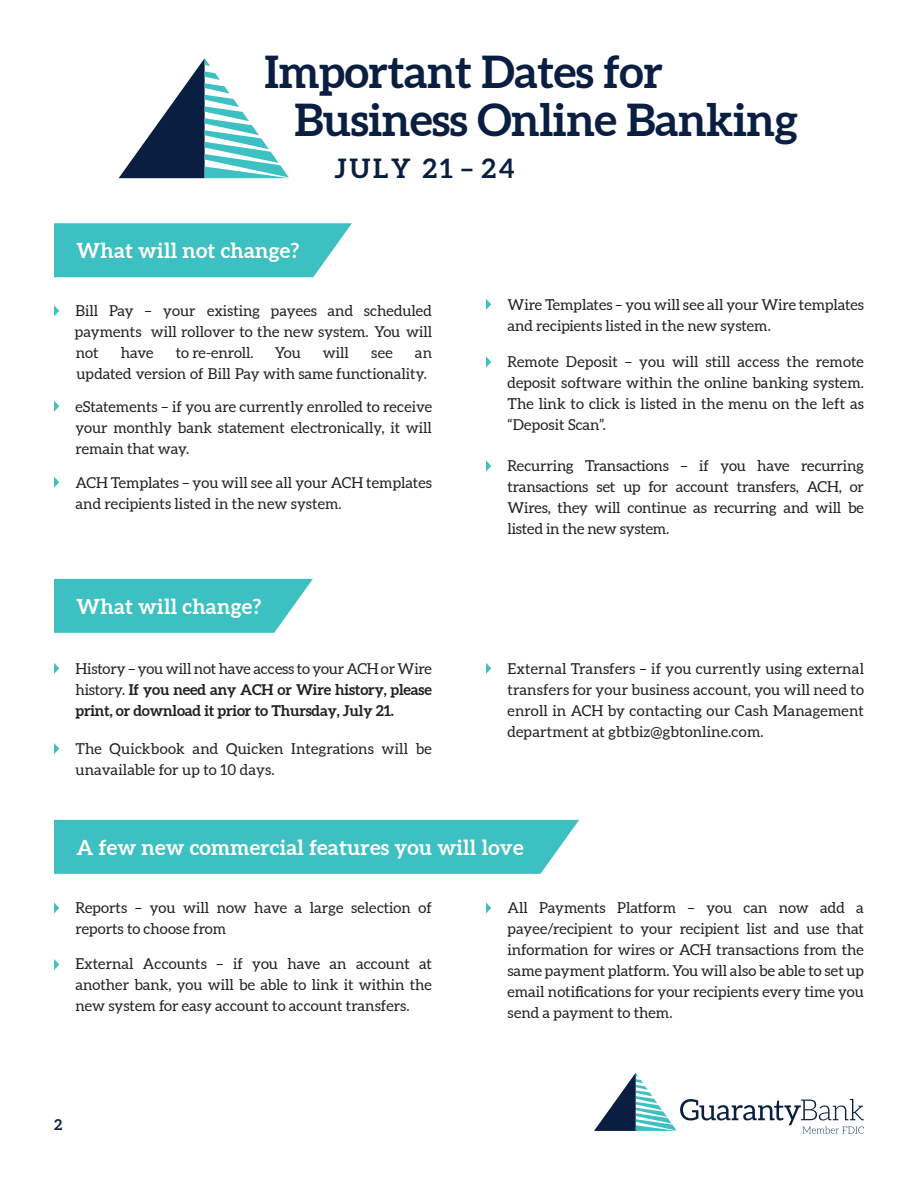
<style>
.page{position:relative;width:918px;height:1188px;background:#fff}
.page>*{position:absolute;margin:0;border:0;box-sizing:border-box;transform-origin:0 0}
.t1{font:700 45px/48px "Aleo";letter-spacing:-.01em;color:#091e40}
.t2{font:700 27px "Aleo";letter-spacing:.1em;color:#091e40}
.t3{font:700 21px "Aleo";letter-spacing:.01em;color:#fff}
.t4{font:15px/21px "Aleo";color:#231f20;text-align:justify}
.t5{font:15px/21px "Aleo";color:#242021;text-align:justify}
.t6{font:700 15px/21px "Aleo";letter-spacing:-.01em;color:#231f20;text-align:justify}
.t7{font:700 15px "Aleo";color:#091e40}
.s1{font-weight:400}
</style>
<div class="page">
<svg style="left:54px;top:305px;width:5px;height:11px"></svg>
<svg style="left:54px;top:477px;width:5px;height:11px"></svg>
<svg style="left:54px;top:401px;width:5px;height:11px"></svg>
<svg style="left:54px;top:902px;width:5px;height:12px"></svg>
<svg style="left:486px;top:902px;width:5px;height:12px"></svg>
<svg style="left:54px;top:959px;width:5px;height:11px"></svg>
<svg style="left:486px;top:299px;width:5px;height:11px"></svg>
<svg style="left:486px;top:356px;width:5px;height:11px"></svg>
<svg style="left:486px;top:460px;width:5px;height:11px"></svg>
<svg style="left:54px;top:663px;width:5px;height:11px"></svg>
<svg style="left:54px;top:743px;width:5px;height:11px"></svg>
<svg style="left:486px;top:663px;width:5px;height:11px"></svg>
<svg style="left:54px;top:223px;width:298px;height:54px;background:#4ac4c5"></svg>
<svg style="left:54px;top:579px;width:259px;height:54px;background:#4cc4c5"></svg>
<div style="left:54px;top:820px;width:525px;height:54px;background:#3dc0c1"></div>
<svg style="left:594px;top:1073px;width:270px;height:61px"></svg>
<svg style="left:119px;top:58px;width:170px;height:120px"></svg>
<h1 class="t1" style="left:294px;top:50px;width:505px;text-indent:-30px">Important Dates for<br>Business Online Banking</h1>
<h2 class="t2" style="left:335px;top:152px;width:182px">JULY 21 – 24</h2>
<h3 class="t3" style="left:76px;top:238px;width:224px">What will not change?</h3>
<p class="t5" style="left:75px;top:301px;width:359px">Bill Pay – your existing payees and scheduled payments will rollover to the new system. You will not</p>
<p class="t5" style="left:121px;top:343px;width:34px">have</p>
<p class="t5" style="left:176px;top:343px;width:80px">to re-enroll.</p>
<p class="t5" style="left:275px;top:343px;width:27px">You</p>
<p class="t5" style="left:323px;top:343px;width:28px">will</p>
<p class="t5" style="left:371px;top:343px;width:23px">see</p>
<p class="t5" style="left:77px;top:343px;width:357px;text-indent:338px">an updated version of Bill Pay with same functionality.</p>
<p class="t5" style="left:75px;top:396px;width:358px">eStatements – if you are currently enrolled to receive your monthly bank statement electronically, it will remain that way.</p>
<p class="t5" style="left:75px;top:472px;width:358px">ACH Templates – you will see all your ACH templates and recipients listed in the new system.</p>
<h3 class="t3" style="left:76px;top:593px;width:186px">What will change?</h3>
<p class="t6" style="left:75px;top:658px;width:358px"><span class="s1">History – you will not have access to your ACH or Wire history.</span> If you need any ACH or Wire history, please print, or download it prior to Thursday, July 21.</p>
<p class="t4" style="left:75px;top:739px;width:358px">The Quickbook and Quicken Integrations will be unavailable for up to 10 days.</p>
<p class="t4" style="left:508px;top:295px;width:358px">Wire Templates – you will see all your Wire templates and recipients listed in the new system.</p>
<p class="t4" style="left:508px;top:352px;width:358px">Remote Deposit – you will still access the remote deposit software within the online banking system.<br>The link to click is listed in the menu on the left as “Deposit Scan”.</p>
<p class="t4" style="left:508px;top:456px;width:358px">Recurring Transactions – if you have recurring transactions set up for account transfers, ACH, or Wires, they will continue as recurring and will be listed in the new system.</p>
<p class="t4" style="left:508px;top:659px;width:358px">External Transfers – if you currently using external transfers for your business account, you will need to enroll in ACH by contacting our Cash Management department at gbtbiz@gbtonline.com.</p>
<h3 class="t3" style="left:76px;top:834px;width:449px">A few new commercial features you will love</h3>
<p class="t4" style="left:75px;top:898px;width:358px">Reports – you will now have a large selection of reports to choose from</p>
<p class="t4" style="left:508px;top:898px;width:358px">All Payments Platform – you can now add a payee/recipient to your recipient list and use that information for wires or ACH transactions from the same payment platform. You will also be able to set up email notifications for your recipients every time you send a payment to them.</p>
<p class="t4" style="left:75px;top:954px;width:358px">External Accounts – if you have an account at another bank, you will be able to link it within the new system for easy account to account transfers.</p>
<p class="t7" style="left:54px;top:1115px;width:10px">2</p>
</div>
